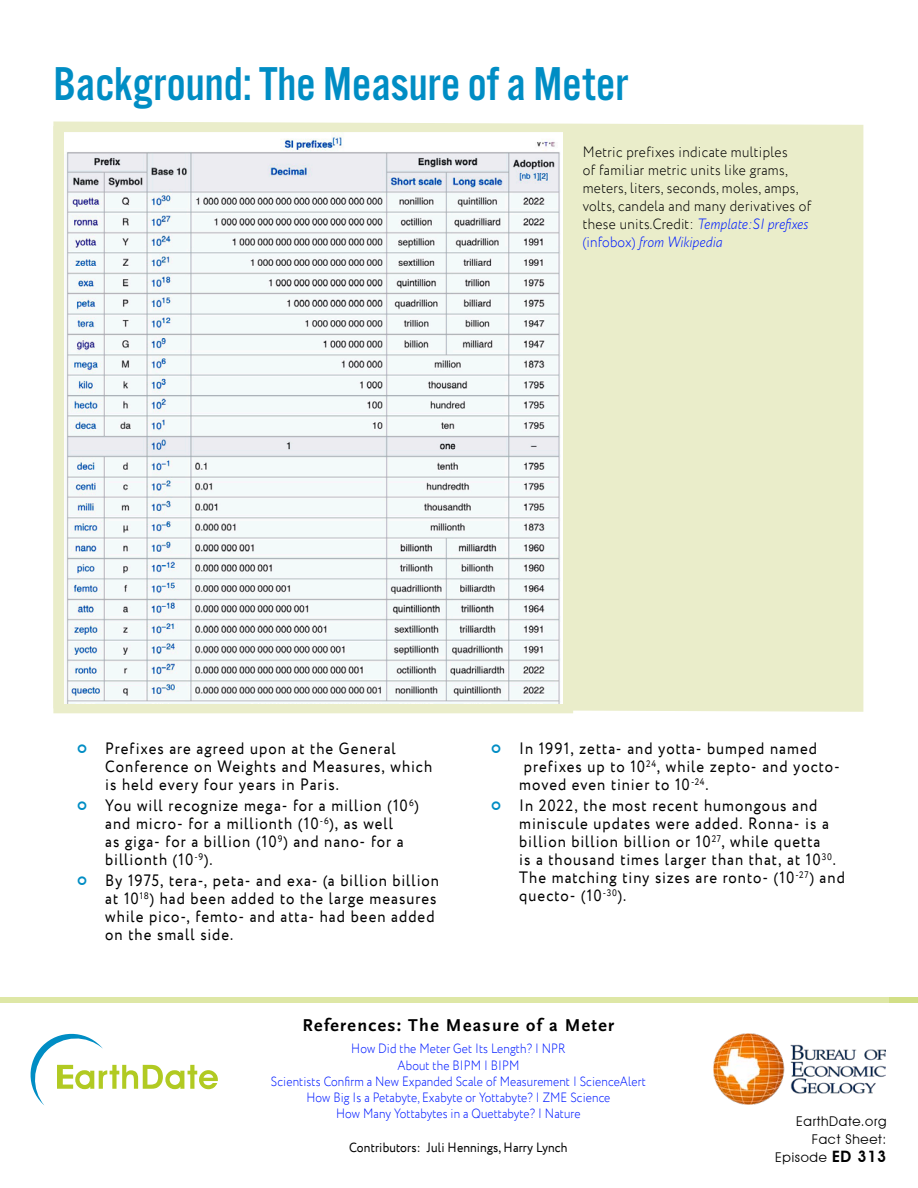
<style>
.page{position:relative;width:918px;height:1188px;background:#fff}
.page>*{position:absolute;margin:0;border:0;box-sizing:border-box;transform-origin:0 0}
.t1{font:49.35px "Alternate Got No 3 D";color:#008dc4}
.t2{font:700 18px "Scala Sans Pro";letter-spacing:.075em;color:#000}
.t3{font:16.5px/18px "Circe";letter-spacing:.065em;color:#000;scale:.9 1}
.t4{font:300 15px/18px "Circe";letter-spacing:.025em;color:#000;scale:.9 1}
.t5{font:300 13.5px/16.2px "Circe";letter-spacing:.01em;color:#001bff;text-align:center;scale:.87 1}
.t6{font:13.5px "Circe";letter-spacing:.01em;color:#000;scale:.9 1}
.t7{font:13.5px/18px "Avant Garde IT Cby BT";letter-spacing:.05em;color:#000;text-align:right}
.s1{font-style:italic;color:#001bff}
.s2{color:#001bff}
.s3{font-weight:600;font-size:15.75px}
</style>
<div class="page">
<img style="left:713px;top:1034px;width:173px;height:71px">
<svg style="left:30px;top:1033px;width:188px;height:72px"></svg>
<div style="left:0;top:998px;width:918px;height:5px;background:#dee7a6"></div>
<div style="left:889px;top:998px;width:29px;height:5px;background:#d2df86"></div>
<div style="left:53px;top:121px;width:811px;height:591px;background:#eaedca"></div>
<svg style="left:53px;top:123px;width:523px;height:591px"></svg>
<h1 class="t1" style="left:53px;top:58px;width:576px">Background: The Measure of a Meter</h1>
<p class="t4" style="left:583px;top:144px;width:256px">Metric prefixes indicate multiples<br>of familiar metric units like grams, meters, liters, seconds, moles, amps, volts, candela and many derivatives of these units.Credit: <span class="s1">Template:SI prefixes </span><span class="s2">(infobox)</span> <span class="s1">from Wikipedia</span></p>
<p class="t3" style="left:105px;top:740px;width:365px">Prefixes are agreed upon at the General<br>Conference on Weights and Measures, which is held every four years in Paris.</p>
<p class="t3" style="left:105px;top:797px;width:350px">You will recognize mega- for a million (10<sup>6</sup>) and micro- for a millionth (10<sup>-6</sup>), as well<br>as giga- for a billion (10<sup>9</sup>) and nano- for a billionth (10<sup>-9</sup>).</p>
<p class="t3" style="left:105px;top:872px;width:372px">By 1975, tera-, peta- and exa- (a billion billion at 10<sup>18</sup>) had been added to the large measures while pico-, femto- and atta- had been added on the small side.</p>
<p class="t3" style="left:519px;top:740px;width:358px">In 1991, zetta- and yotta- bumped named prefixes up to 10<sup>24</sup>, while zepto- and yocto&shy;moved even tinier to 10<sup>-24</sup>.</p>
<p class="t3" style="left:519px;top:797px;width:363px">In 2022, the most recent humongous and miniscule updates were added. Ronna- is a billion billion billion or 10<sup>27</sup>, while quetta<br>is a thousand times larger than that, at 10<sup>30</sup>.<br>The matching tiny sizes are ronto- (10<sup>-27</sup>) and quecto- (10<sup>-30</sup>).</p>
<p class="t2" style="left:303px;top:1014px;width:313px">References: The Measure of a Meter</p>
<p class="t5" style="left:271px;top:1041px;width:433px">How Did the Meter Get Its Length? | NPR<br>About the BIPM | BIPM<br>Scientists Confirm a New Expanded Scale of Measurement | ScienceAlert How Big Is a Petabyte, Exabyte or Yottabyte? | ZME Science<br>How Many Yottabytes in a Quettabyte? | Nature</p>
<p class="t6" style="left:349px;top:1139px;width:244px">Contributors: Juli Hennings, Harry Lynch</p>
<p class="t7" style="left:775px;top:1113px;width:113px">EarthDate.org<br>Fact Sheet:<br>Episode <span class="s3">ED 313</span></p>
</div>
